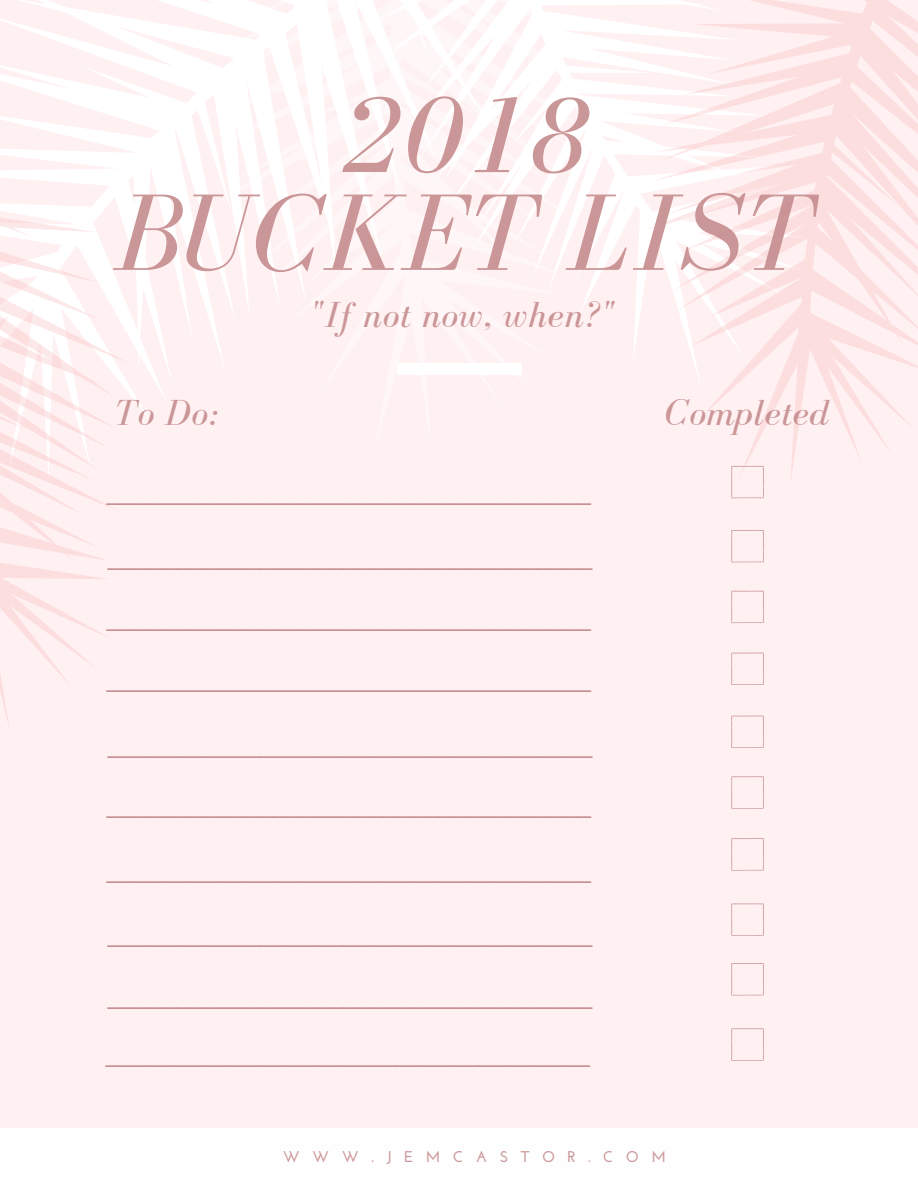
<style>
.page{position:relative;width:918px;height:1188px;background:#ffeced}
.page>*{position:absolute;margin:0;border:0;box-sizing:border-box;transform-origin:0 0}
.t1{font:italic 112.05px/97.8px "Bodoni FLF";letter-spacing:.02em;color:#c58c8e;text-align:center}
.t2{font:italic 37.35px "Bodoni FLF";letter-spacing:.02em;color:#c58c8e}
.t3{font:24.9px "Arimo";color:#c58c8e}
.t4{font:700 15.6px "Josefin Sans";letter-spacing:.8em;color:#c58c8e}
</style>
<div class="page">
<svg style="left:0;top:0;width:206px;height:400px"></svg>
<svg style="left:605px;top:0;width:313px;height:499px"></svg>
<svg style="left:0;top:134px;width:165px;height:586px"></svg>
<svg style="left:206px;top:0;width:399px;height:442px"></svg>
<div style="left:0;top:1128px;width:918px;height:60px;background:#fff"></div>
<div style="left:397px;top:363px;width:125px;height:12px;background:#fff"></div>
<svg style="left:731px;top:653px;width:33px;height:32px"></svg>
<svg style="left:731px;top:530px;width:33px;height:33px"></svg>
<svg style="left:731px;top:591px;width:33px;height:32px"></svg>
<svg style="left:731px;top:838px;width:33px;height:33px"></svg>
<svg style="left:731px;top:716px;width:33px;height:32px"></svg>
<svg style="left:731px;top:776px;width:33px;height:33px"></svg>
<svg style="left:731px;top:903px;width:33px;height:33px"></svg>
<svg style="left:731px;top:963px;width:33px;height:33px"></svg>
<svg style="left:731px;top:466px;width:33px;height:32px"></svg>
<svg style="left:731px;top:1028px;width:33px;height:33px"></svg>
<h1 class="t1" style="left:115px;top:86px;width:699px">2018<br>BUCKET LIST</h1>
<h2 class="t2" style="left:312px;top:294px;width:304px">"If not now, when?"</h2>
<h2 class="t2" style="left:115px;top:392px;width:105px">To Do:</h2>
<h2 class="t2" style="left:665px;top:392px;width:165px">Completed</h2>
<p class="t3" style="left:107px;top:477px;width:486px">___________________________________</p>
<p class="t3" style="left:108px;top:542px;width:486px">___________________________________</p>
<p class="t3" style="left:107px;top:603px;width:486px">___________________________________</p>
<p class="t3" style="left:107px;top:665px;width:486px">___________________________________</p>
<p class="t3" style="left:108px;top:730px;width:486px">___________________________________</p>
<p class="t3" style="left:107px;top:791px;width:486px">___________________________________</p>
<p class="t3" style="left:107px;top:855px;width:486px">___________________________________</p>
<p class="t3" style="left:108px;top:919px;width:486px">___________________________________</p>
<p class="t3" style="left:108px;top:981px;width:486px">___________________________________</p>
<p class="t3" style="left:106px;top:1039px;width:486px">___________________________________</p>
<p class="t4" style="left:282px;top:1150px;width:385px">WWW.JEMCASTOR.COM</p>
</div>
